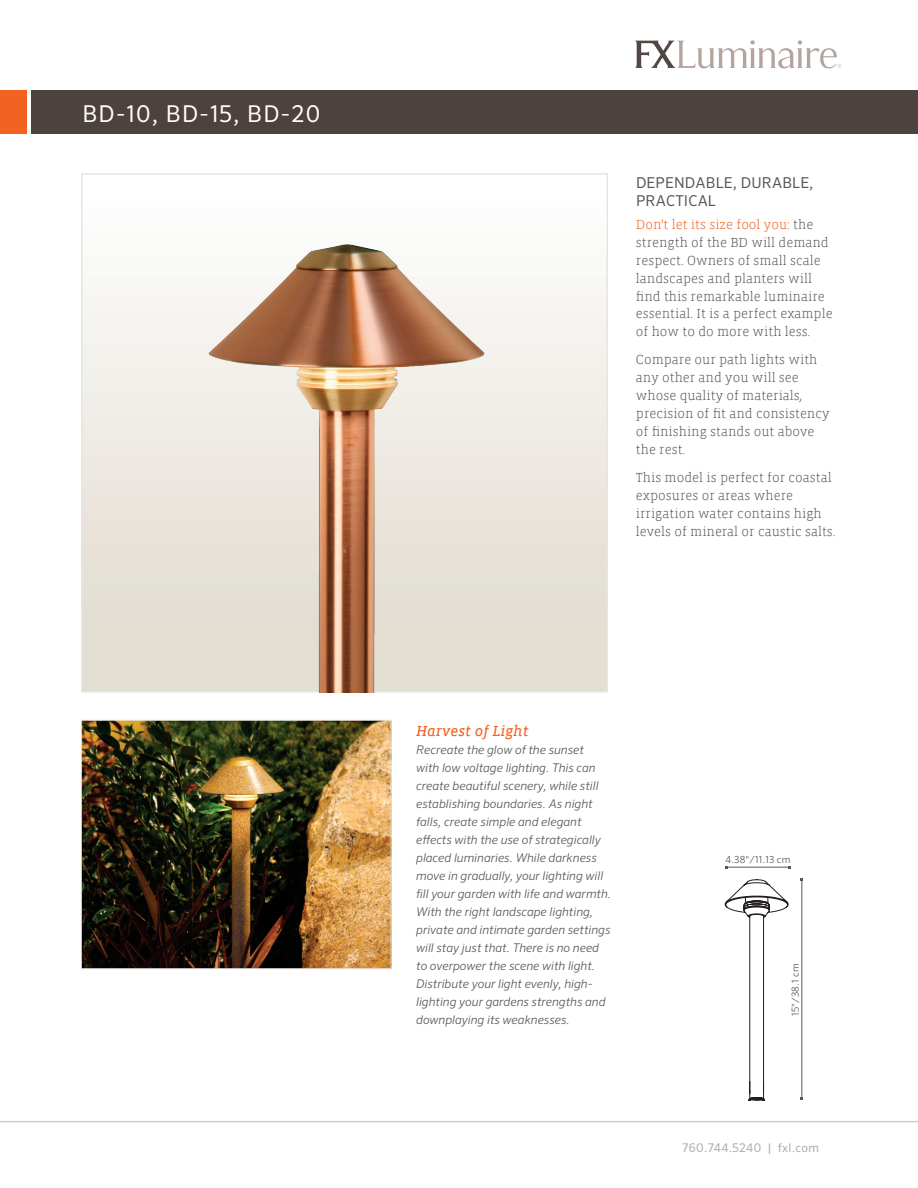
<style>
.page{position:relative;width:918px;height:1188px;background:#fff}
.page>*{position:absolute;margin:0;border:0;box-sizing:border-box;transform-origin:0 0}
.t1{font:23.25px "Sero Pro";color:#fff}
.t2{font:15px/18px "Sero Pro";letter-spacing:.01em;color:#565855}
.t3{font:italic 15px "Vista Slab Reg";color:#f26121}
.t4{font:300 13.5px/18px "Vista Slab";color:#565855}
.t5{font:italic 300 12px/18px "Sero Pro";color:#565855}
.t6{font:12px "Sero Pro";letter-spacing:.025em;color:#b4a9a4}
.t7{font:300 9.75px "Sero Pro";letter-spacing:.02em;color:#565855}
.t8{font:200 5.55px "Sero Pro";color:#b3a59e}
.s1{color:#f26121}
</style>
<div class="page">
<hr style="left:0;top:1121px;width:918px;height:1px;background:#d0cdca">
<div style="left:31px;top:90px;width:887px;height:43px;background:#4e423e"></div>
<div style="left:0;top:90px;width:27px;height:43px;background:#f26221"></div>
<svg style="left:635px;top:40px;width:202px;height:29px"></svg>
<div style="left:82px;top:174px;width:525px;height:518px;background:linear-gradient(to bottom,#fffeff,#dfd9cd)"></div>
<img style="left:83px;top:722px;width:307px;height:245px">
<div style="left:81px;top:720px;width:311px;height:249px;border:1px solid #e6e5e1"></div>
<svg style="left:725px;top:879px;width:64px;height:221px"></svg>
<hr style="left:802px;top:880px;width:1px;height:219px;background:#565855">
<hr style="left:726px;top:867px;width:64px;height:1px;background:#565855">
<img style="left:168px;top:204px;width:378px;height:488px">
<h1 class="t1" style="left:82px;top:99px;width:239px">BD-10, BD-15, BD-20</h1>
<p class="t8" style="left:837px;top:63px;width:6px">®</p>
<p class="t2" style="left:636px;top:174px;width:179px">DEPENDABLE, DU RABLE,<br>PRACTICAL</p>
<p class="t4" style="left:636px;top:215px;width:198px"><span class="s1">Don't let its size fool you:</span> the strength of the BD will demand respect. Owners of small scale landscapes and planters will find this remarkable luminaire essential. It is a perfect example of how to do more with less.</p>
<p class="t4" style="left:636px;top:351px;width:195px">Compare our path lights with any other and you will see whose quality of materials, precision of fit and consistency of finishing stands out above the rest.</p>
<p class="t4" style="left:636px;top:469px;width:201px">This model is perfect for coastal exposures or areas where irrigation water contains high levels of mineral or caustic salts.</p>
<p class="t3" style="left:416px;top:723px;width:114px">Harvest of Light</p>
<p class="t5" style="left:416px;top:740px;width:197px">Recreate the glow of the sunset<br>with low voltage lighting. This can create beautiful scenery, while still establishing boundaries. As night falls, create simple and elegant effects with the use of strategically placed luminaries. While darkness move in gradually, your lighting will fill your garden with life and warmth.<br>With the right landscape lighting, private and intimate garden settings will stay just that. There is no need to overpower the scene with light.<br>Distribute your light evenly, high&shy;lighting your gardens strengths and downplaying its weaknesses.</p>
<p class="t7" style="left:725px;top:854px;width:66px">4.38"/11.13 cm</p>
<p class="t7" style="left:789px;top:1016px;width:54px;rotate:-90deg">15"/38.1 cm</p>
<p class="t6" style="left:682px;top:1140px;width:138px">760.744.5240 | FXL.COM</p>
</div>
